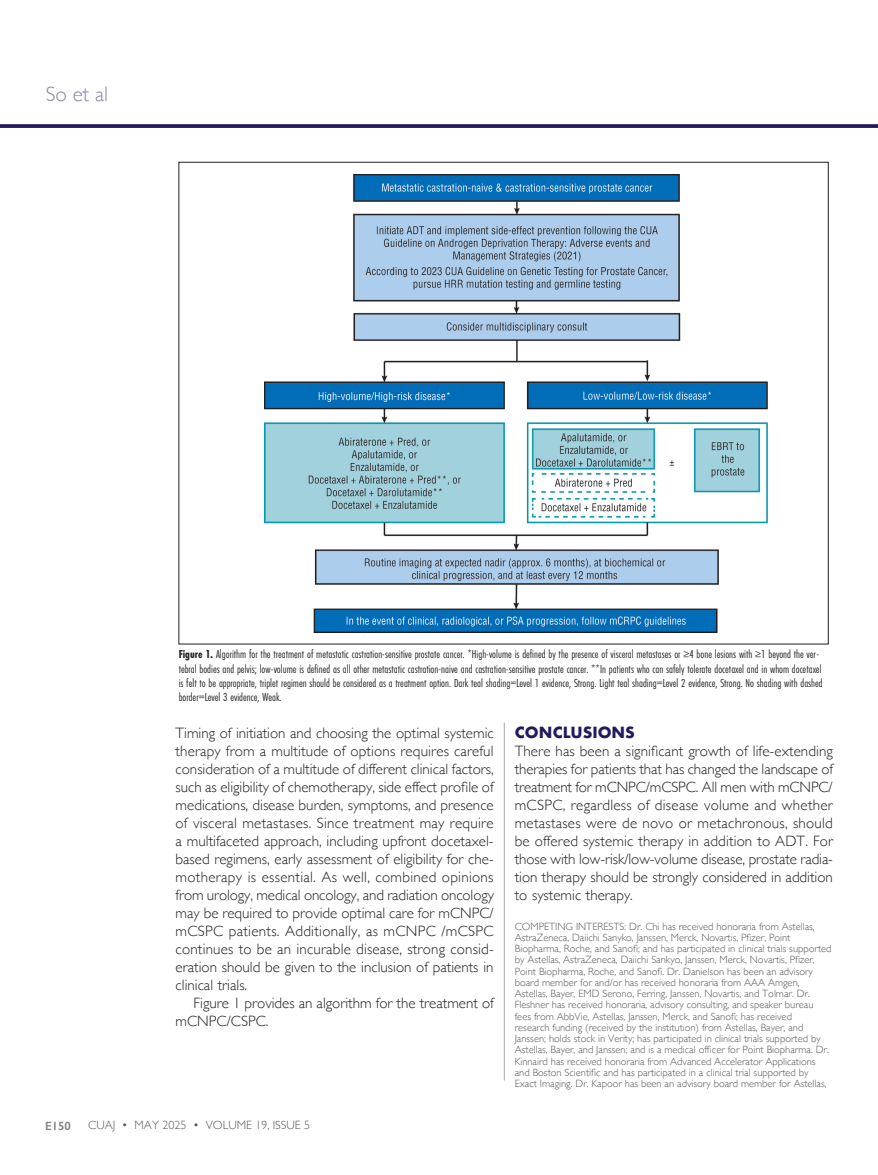
<style>
.page{position:relative;width:878px;height:1175px;background:#fff}
.page>*{position:absolute;margin:0;border:0;box-sizing:border-box;transform-origin:0 0}
.RUN{font:300 21px "Gill Sans";color:#8a86af}
.PJ{font:300 15px/18px "Gill Sans";color:#231f20;text-align:justify}
.t1{font:700 15px "Futura";color:#221a61}
.Figure_Caption{font:12px/14.2px "Futura PT Cond";color:#231f20}
.t2{font:300 12px "Gill Sans";color:#57585a}
.t3{font:600 12px "Gill Sans";color:#808285}
.PJ9{font:300 10.5px/11.2px "Gill Sans";color:#57585a}
.s1{font-weight:700}
</style>
<div class="page">
<svg style="left:0;top:124px;width:877px;height:4px;background:#2f276a"></svg>
<hr style="left:504px;top:722px;width:1px;height:358px;background:#231f20">
<img style="left:265px;top:174px;width:502px;height:458px">
<p class="RUN" style="left:46px;top:78px;width:64px">So et al</p>
<p class="Figure_Caption" style="left:179px;top:647px;width:645px"><span class="s1">Figure 1.</span> Algorithm for the treatment of metastatic castration-sensitive prostate cancer. *High-volume is defined by the presence of visceral metastases or ≥4 bone lesions with ≥1 beyond the ver&shy;tebral bodies and pelvis; low-volume is defined as all other metastatic castration-naive and castration-sensitive prostate cancer. **In patients who can safely tolerate docetaxel and in whom docetaxel is felt to be appropriate, triplet regimen should be considered as a treatment option. Dark teal shading=Level 1 evidence, Strong. Light teal shading=Level 2 evidence, Strong. No shading with dashed border=Level 3 evidence, Weak.</p>
<p class="PJ" style="left:176px;top:723px;width:320px">Timing of initiation and choosing the optimal systemic therapy from a multitude of options requires careful consideration of a multitude of different clinical factors, such as eligibility of chemotherapy, side effect profile of medications, disease burden, symptoms, and presence of visceral metastases. Since treatment may require a multifaceted approach, including upfront docetaxel&shy;based regimens, early assessment of eligibility for che&shy;motherapy is essential. As well, combined opinions from urology, medical oncology, and radiation oncology may be required to provide optimal care for mCNPC/ mCSPC patients. Additionally, as mCNPC /mCSPC continues to be an incurable disease, strong consid&shy;eration should be given to the inclusion of patients in clinical trials.</p>
<p class="PJ" style="left:176px;top:993px;width:320px;text-indent:18px">Figure 1 provides an algorithm for the treatment of mCNPC/CSPC.</p>
<h1 class="t1" style="left:514px;top:722px;width:122px">CONCLUSIONS</h1>
<p class="PJ" style="left:514px;top:741px;width:320px">There has been a significant growth of life-extending therapies for patients that has changed the landscape of treatment for mCNPC/mCSPC. All men with mCNPC/ mCSPC, regardless of disease volume and whether metastases were de novo or metachronous, should be offered systemic therapy in addition to ADT. For those with low-risk/low-volume disease, prostate radia&shy;tion therapy should be strongly considered in addition to systemic therapy.</p>
<p class="PJ9" style="left:514px;top:920px;width:318px">COMPETING INTERESTS: Dr. Chi has received honoraria from Astellas, AstraZeneca, Daiichi Sanyko, Janssen, Merck, Novartis, Pfizer, Point Biopharma, Roche, and Sanofi; and has participated in clinical trials supported by Astellas, AstraZeneca, Daiichi Sankyo, Janssen, Merck, Novartis, Pfizer, Point Biopharma, Roche, and Sanofi. Dr. Danielson has been an advisory board member for and/or has received honoraria from AAA Amgen, Astellas, Bayer, EMD Serono, Ferring, Janssen, Novartis, and Tolmar. Dr.<br>Fleshner has received honoraria, advisory consulting, and speaker bureau fees from AbbVie, Astellas, Janssen, Merck, and Sanofi; has received<br>research funding (received by the institution) from Astellas, Bayer, and Janssen; holds stock in Verity; has participated in clinical trials supported by Astellas, Bayer, and Janssen; and is a medical officer for Point Biopharma. Dr.<br>Kinnaird has received honoraria from Advanced Accelerator Applications and Boston Scientific and has participated in a clinical trial supported by Exact Imaging. Dr. Kapoor has been an advisory board member for Astellas,</p>
<p class="t3" style="left:45px;top:1118px;width:27px">E150</p>
<p class="t2" style="left:88px;top:1115px;width:223px">CUAJ • MAY 2025 • VOLUME 19, ISSUE 5</p>
</div>
